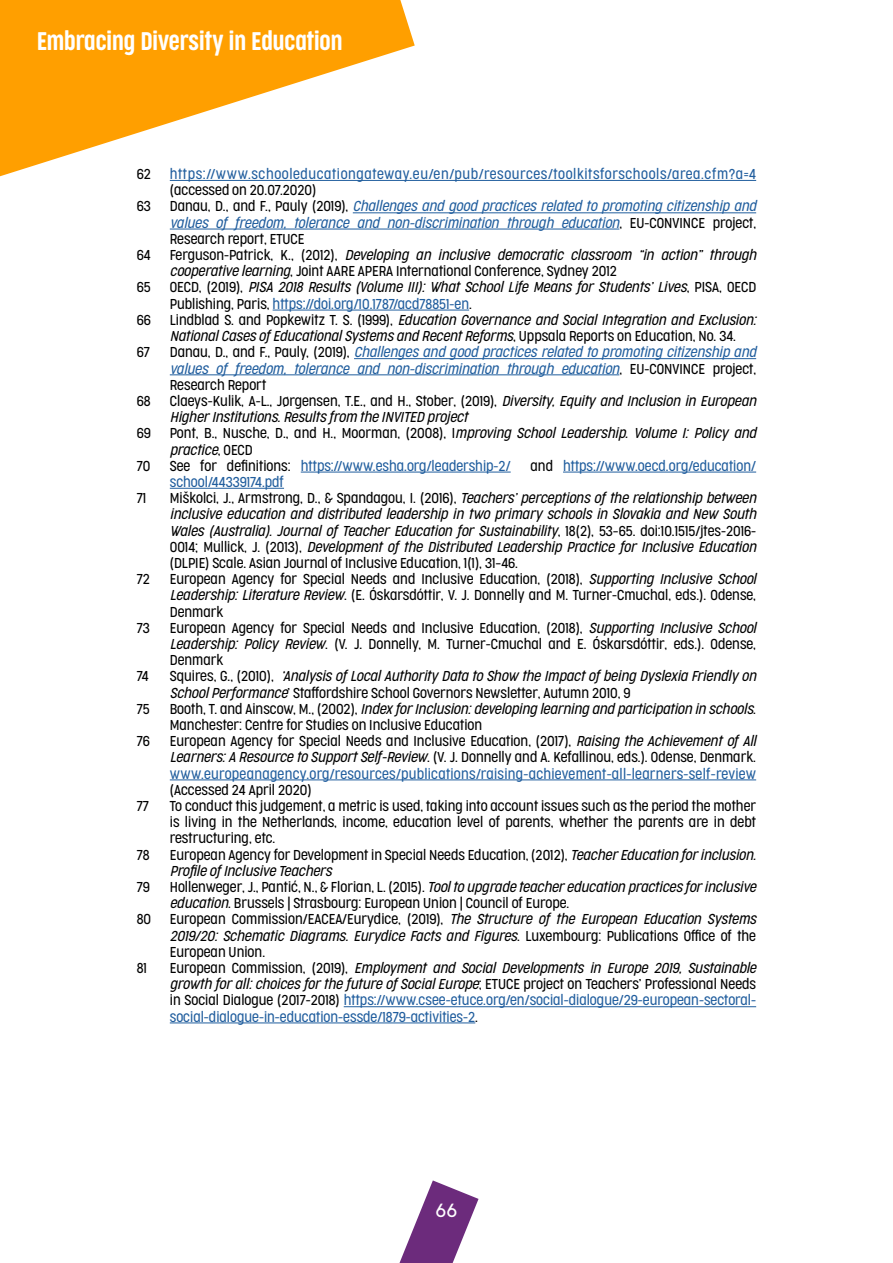
<style>
.page{position:relative;width:893px;height:1263px;background:#fff}
.page>*{position:absolute;margin:0;border:0;box-sizing:border-box;transform-origin:0 0}
.t1{font:300 24px "Cocogoose Compressed";color:#fff}
.t2{font:300 18px "Cocogoose Pro";color:#fff}
.t3{font:300 13.5px/16.2px "Cocogoose Condensed";color:#000;text-align:justify}
.t4{font:italic 300 13.5px/16.2px "Cocogoose Condensed";color:#000}
.t5{font:300 13.5px/16.2px "Cocogoose Condensed";color:#215e9e;text-align:justify}
.t6{font:italic 300 13.5px/16.2px "Cocogoose Condensed";color:#215e9e;text-align:justify}
.t7{font:300 13.5px "Cocogoose Condensed";letter-spacing:.04em;color:#215e9e}
.s1{font-style:normal;color:#000}
.s2{font-style:italic}
.s3{font-style:normal}
.s4{font-style:normal;color:#215e9e}
.s5{color:#000}
.s6{color:#215e9e}
.s7{font-style:italic;color:#000}
</style>
<div class="page">
<svg style="left:399px;top:1180px;width:79px;height:83px"></svg>
<svg style="left:0;top:0;width:415px;height:181px;fill:#ff9f00"></svg>
<hr style="left:170px;top:180px;width:586px;height:1px;background:#215e9e">
<hr style="left:353px;top:212px;width:403px;height:1px;background:#215e9e">
<hr style="left:170px;top:229px;width:449px;height:1px;background:#215e9e">
<hr style="left:273px;top:310px;width:196px;height:1px;background:#215e9e">
<hr style="left:354px;top:358px;width:402px;height:1px;background:#215e9e">
<hr style="left:170px;top:374px;width:449px;height:1px;background:#215e9e">
<hr style="left:301px;top:472px;width:210px;height:1px;background:#215e9e">
<hr style="left:563px;top:472px;width:193px;height:1px;background:#215e9e">
<hr style="left:170px;top:488px;width:114px;height:1px;background:#215e9e">
<hr style="left:170px;top:779px;width:586px;height:1px;background:#215e9e">
<hr style="left:344px;top:1006px;width:412px;height:1px;background:#215e9e">
<hr style="left:170px;top:1022px;width:305px;height:1px;background:#215e9e">
<h1 class="t1" style="left:37px;top:25px;width:307px">Embracing Diversity in Education</h1>
<p class="t3" style="left:137px;top:166px;width:16px">62</p>
<p class="t7" style="left:170px;top:165px;width:588px">https://www.schooleducationgateway.eu/en/pub/resources/toolkitsforschools/area.cfm?a=4</p>
<p class="t3" style="left:170px;top:182px;width:148px">(accessed on 20.07.2020)</p>
<p class="t3" style="left:137px;top:198px;width:15px">63</p>
<p class="t6" style="left:170px;top:198px;width:588px"><span class="s1">Danau, D., and F., Pauly (2019),</span> Challenges and good practices related to promoting citizenship and values of freedom, tolerance and non-discrimination through education<span class="s1">, EU-CONVINCE project, Research report, ETUCE</span></p>
<p class="t3" style="left:137px;top:247px;width:15px">64</p>
<p class="t3" style="left:170px;top:247px;width:588px">Ferguson-Patrick, K., (2012), <span class="s2">Developing an inclusive democratic classroom “in action” through cooperative learning</span>, Joint AARE APERA International Conference, Sydney 2012</p>
<p class="t3" style="left:137px;top:279px;width:15px">65</p>
<p class="t4" style="left:170px;top:279px;width:588px"><span class="s3">OECD, (2019),</span> PISA 2018 Results (Volume III): What School Life Means for Students’ Lives<span class="s3">, PISA, OECD<br>Publishing, Paris,</span> <span class="s4">https://doi.org/10.1787/acd78851-en</span><span class="s3">.</span></p>
<p class="t3" style="left:137px;top:312px;width:15px">66</p>
<p class="t4" style="left:170px;top:312px;width:588px"><span class="s3">Lindblad S. and Popkewitz T. S. (1999),</span> Education Governance and Social Integration and Exclusion:<br>National Cases of Educational Systems and Recent Reforms<span class="s3">, Uppsala Reports on Education, No. 34.</span></p>
<p class="t3" style="left:137px;top:344px;width:15px">67</p>
<p class="t6" style="left:170px;top:344px;width:588px"><span class="s1">Danau, D., and F., Pauly, (2019),</span> Challenges and good practices related to promoting citizenship and values of freedom, tolerance and non-discrimination through education<span class="s1">, EU-CONVINCE project, Research Report</span></p>
<p class="t3" style="left:137px;top:393px;width:15px">68</p>
<p class="t4" style="left:170px;top:393px;width:588px"><span class="s3">Claeys-Kulik, A-L., Jørgensen, T.E., and H., Stober, (2019),</span> Diversity, Equity and Inclusion in European<br>Higher Institutions. Results from the INVITED project</p>
<p class="t3" style="left:137px;top:425px;width:15px">69</p>
<p class="t4" style="left:170px;top:425px;width:588px"><span class="s3">Pont, B., Nusche, D., and H., Moorman, (2008), I</span>mproving School Leadership. Volume I: Policy and practice<span class="s3">, OECD</span></p>
<p class="t3" style="left:137px;top:457px;width:15px">70</p>
<p class="t5" style="left:170px;top:457px;width:342px"><span class="s5">See for definitions:</span> https://www.esha.org/leadership-2/</p>
<p class="t5" style="left:531px;top:457px;width:227px"><span class="s5">and</span> https://www.oecd.org/education/</p>
<p class="t5" style="left:170px;top:474px;width:116px">school/44339174.pdf</p>
<p class="t3" style="left:137px;top:490px;width:11px">71</p>
<p class="t4" style="left:170px;top:490px;width:588px;text-align:justify"><span class="s3">Miškolci, J., Armstrong, D., &amp; Spandagou, I. (2016),</span> Teachers’ perceptions of the relationship between inclusive education and distributed leadership in two primary schools in Slovakia and New South Wales (Australia). Journal of Teacher Education for Sustainability<span class="s3">, 18(2), 53–65. doi:10.1515/jtes-2016- 0014; Mullick, J. (2013),</span> Development of the Distributed Leadership Practice for Inclusive Education <span class="s3">(DLPIE) Scale. Asian Journal of Inclusive Education, 1(1), 31–46.</span></p>
<p class="t3" style="left:137px;top:571px;width:15px">72</p>
<p class="t3" style="left:170px;top:571px;width:588px">European Agency for Special Needs and Inclusive Education, (2018), <span class="s2">Supporting Inclusive School Leadership: Literature Review</span>. (E. Óskarsdóttir, V. J. Donnelly and M. Turner-Cmuchal, eds.). Odense, Denmark</p>
<p class="t3" style="left:137px;top:619px;width:15px">73</p>
<p class="t3" style="left:170px;top:619px;width:588px">European Agency for Special Needs and Inclusive Education, (2018), <span class="s2">Supporting Inclusive School Leadership: Policy Review</span>. (V. J. Donnelly, M. Turner-Cmuchal and E. Óskarsdóttir, eds.). Odense, Denmark</p>
<p class="t3" style="left:137px;top:668px;width:13px">74</p>
<p class="t4" style="left:170px;top:668px;width:588px"><span class="s3">Squires, G., (2010),</span> ‘Analysis of Local Authority Data to Show the Impact of being Dyslexia Friendly on<br>School Performance<span class="s3">’ Staffordshire School Governors Newsletter, Autumn 2010, 9</span></p>
<p class="t3" style="left:137px;top:700px;width:14px">75</p>
<p class="t3" style="left:170px;top:700px;width:588px">Booth, T. and Ainscow, M., (2002), <span class="s2">Index for Inclusion: developing learning and participation in schools</span>.<br>Manchester: Centre for Studies on Inclusive Education</p>
<p class="t3" style="left:137px;top:733px;width:15px">76</p>
<p class="t3" style="left:170px;top:733px;width:588px">European Agency for Special Needs and Inclusive Education, (2017), <span class="s2">Raising the Achievement of All Learners: A Resource to Support Self-Review</span>. (V. J. Donnelly and A. Kefallinou, eds.). Odense, Denmark. <span class="s6">www.europeanagency.org/resources/publications/raising-achievement-all-learners-self-review</span></p>
<p class="t3" style="left:170px;top:781px;width:143px">(Accessed 24 April 2020)</p>
<p class="t3" style="left:137px;top:798px;width:14px">77</p>
<p class="t3" style="left:170px;top:798px;width:588px">To conduct this judgement, a metric is used, taking into account issues such as the period the mother is living in the Netherlands, income, education level of parents, whether the parents are in debt restructuring, etc.</p>
<p class="t3" style="left:137px;top:846px;width:14px">78</p>
<p class="t3" style="left:170px;top:846px;width:588px">European Agency for Development in Special Needs Education, (2012), <span class="s2">Teacher Education for inclusion.<br>Profile of Inclusive Teachers</span></p>
<p class="t3" style="left:137px;top:879px;width:14px">79</p>
<p class="t3" style="left:170px;top:879px;width:588px">Hollenweger, J., Pantić, N., &amp; Florian, L. (2015). <span class="s2">Tool to upgrade teacher education practices for inclusive education</span>. Brussels | Strasbourg: European Union | Council of Europe.</p>
<p class="t3" style="left:137px;top:911px;width:16px">80</p>
<p class="t3" style="left:170px;top:911px;width:588px">European Commission/EACEA/Eurydice, (2019), <span class="s2">The Structure of the European Education Systems 2019/20: Schematic Diagrams. Eurydice Facts and Figures</span>. Luxembourg: Publications Office of the European Union.</p>
<p class="t3" style="left:137px;top:960px;width:12px">81</p>
<p class="t5" style="left:170px;top:960px;width:588px"><span class="s5">European Commission, (2019),</span> <span class="s7">Employment and Social Developments in Europe 2019, Sustainable growth for all: choices for the future of Social Europe</span><span class="s5">; ETUCE project on Teachers’ Professional Needs in Social Dialogue (2017-2018)</span> https://www.csee-etuce.org/en/social-dialogue/29-european-sectoral&shy;social-dialogue-in-education-essde/1879-activities-2<span class="s5">.</span></p>
<h2 class="t2" style="left:435px;top:1198px;width:24px">66</h2>
</div>
